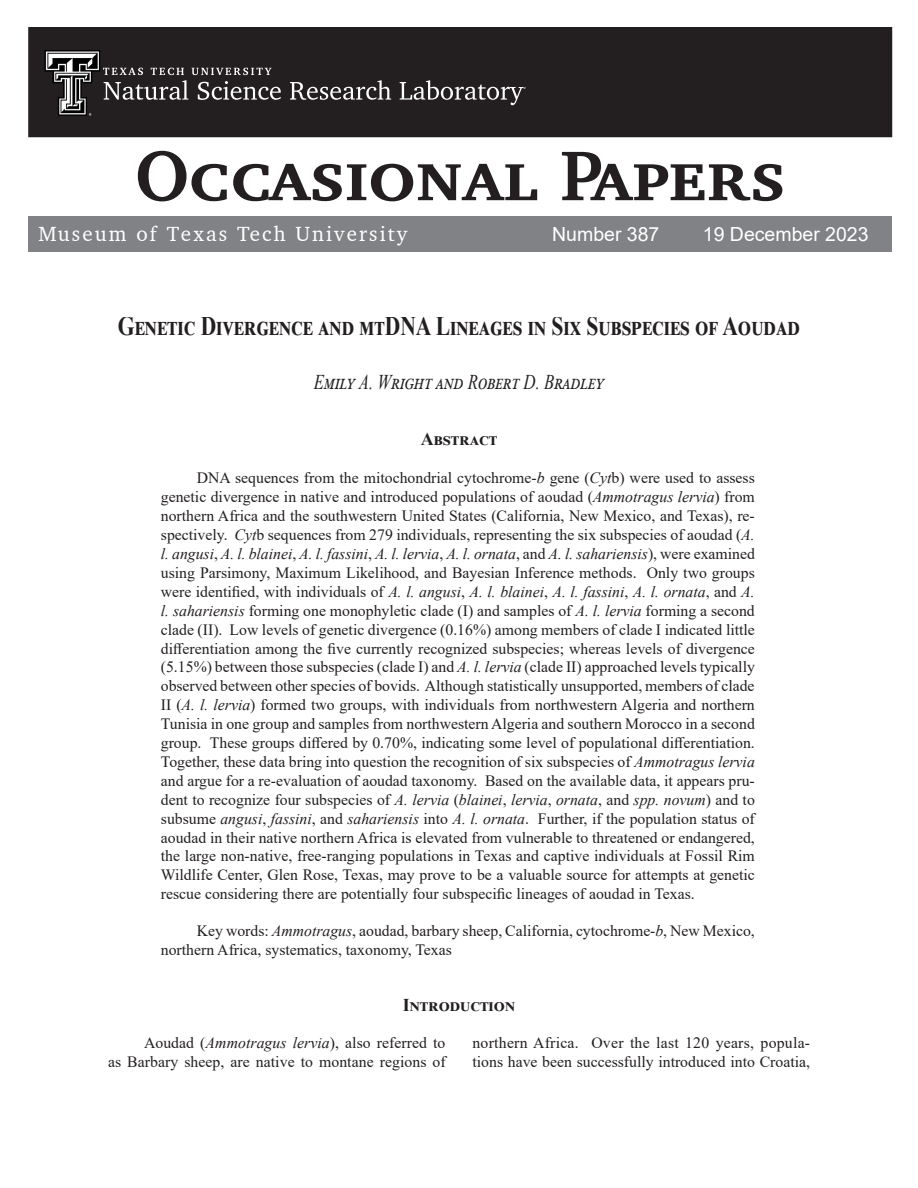
<style>
.page{position:relative;width:918px;height:1188px;background:#fff}
.page>*{position:absolute;margin:0;border:0;box-sizing:border-box;transform-origin:0 0}
.t1{font:700 72px "Charter BT Pro";color:#231f20}
.t2{font:700 27px "Times New Roman";letter-spacing:.01em;color:#231f20;scale:.8 1}
.AUTHORS{font:italic 21px "Times New Roman";letter-spacing:.015em;color:#231f20;scale:.8 1}
.t3{font:21px "Charter BT Pro";letter-spacing:.1em;color:#fff}
.t4{font:19.5px "Arial";color:#fff}
.SECTION_TITLE{font:700 18px "Times New Roman";color:#231f20}
.Body_text{font:15.75px/18.9px "Times New Roman";color:#231f20}
.s1{font-style:italic}
</style>
<div class="page">
<div style="left:28px;top:216px;width:864px;height:36px;background:#808285"></div>
<div style="left:29px;top:28px;width:862px;height:108px;background:#231f20"></div>
<div style="left:28px;top:27px;width:864px;height:110px;border:2px solid #231f20"></div>
<svg style="left:103px;top:68px;width:178px;height:32px"></svg>
<svg style="left:290px;top:80px;width:101px;height:20px"></svg>
<svg style="left:400px;top:80px;width:125px;height:25px"></svg>
<img style="left:44px;top:50px;width:56px;height:66px">
<p class="t1" style="left:135px;top:129px;width:652px">Occasional Papers</p>
<p class="t3" style="left:38px;top:220px;width:370px">Museum of Texas Tech University</p>
<p class="t4" style="left:552px;top:221px;width:109px">Number 387</p>
<p class="t4" style="left:703px;top:221px;width:167px">19 December 2023</p>
<p class="t2" style="left:118px;top:306px;width:854px">Genetic Divergence and mtDNA Lineages in Six Subspecies of Aoudad</p>
<p class="AUTHORS" style="left:314px;top:368px;width:363px">Emily A. Wright and Robert D. Bradley</p>
<p class="SECTION_TITLE" style="left:421px;top:426px;width:78px">Abstract</p>
<p class="Body_text" style="left:161px;top:468px;width:596px;text-align:justify;text-indent:36px">DNA sequences from the mitochondrial cytochrome-<span class="s1">b</span> gene (<span class="s1">Cyt</span>b) were used to assess genetic divergence in native and introduced populations of aoudad (<span class="s1">Ammotragus lervia</span>) from northern Africa and the southwestern United States (California, New Mexico, and Texas), re&shy;spectively. <span class="s1">Cyt</span>b sequences from 279 individuals, representing the six subspecies of aoudad (<span class="s1">A. l. angusi</span>, <span class="s1">A. l. blainei</span>, <span class="s1">A. l. fassini</span>, <span class="s1">A. l. lervia</span>, <span class="s1">A. l. ornata</span>, and <span class="s1">A. l. sahariensis</span>), were examined using Parsimony, Maximum Likelihood, and Bayesian Inference methods. Only two groups were identified, with individuals of <span class="s1">A. l. angusi</span>, <span class="s1">A. l. blainei</span>, <span class="s1">A. l. fassini</span>, <span class="s1">A. l. ornata</span>, and <span class="s1">A. l. sahariensis</span> forming one monophyletic clade (I) and samples of <span class="s1">A. l. lervia</span> forming a second clade (II). Low levels of genetic divergence (0.16%) among members of clade I indicated little differentiation among the five currently recognized subspecies; whereas levels of divergence (5.15%) between those subspecies (clade I) and <span class="s1">A. l. lervia</span> (clade II) approached levels typically observed between other species of bovids. Although statistically unsupported, members of clade II (<span class="s1">A. l. lervia</span>) formed two groups, with individuals from northwestern Algeria and northern Tunisia in one group and samples from northwestern Algeria and southern Morocco in a second group. These groups differed by 0.70%, indicating some level of populational differentiation.<br>Together, these data bring into question the recognition of six subspecies of <span class="s1">Ammotragus lervia </span>and argue for a re-evaluation of aoudad taxonomy. Based on the available data, it appears pru&shy;dent to recognize four subspecies of <span class="s1">A. lervia</span> (<span class="s1">blainei</span>, <span class="s1">lervia</span>, <span class="s1">ornata</span>, and <span class="s1">spp. novum</span>) and to subsume <span class="s1">angusi</span>, <span class="s1">fassini</span>, and <span class="s1">sahariensis</span> into <span class="s1">A. l. ornata</span>. Further, if the population status of aoudad in their native northern Africa is elevated from vulnerable to threatened or endangered, the large non-native, free-ranging populations in Texas and captive individuals at Fossil Rim Wildlife Center, Glen Rose, Texas, may prove to be a valuable source for attempts at genetic rescue considering there are potentially four subspecific lineages of aoudad in Texas.</p>
<p class="Body_text" style="left:161px;top:921px;width:596px;text-indent:36px">Key words: <span class="s1">Ammotragus</span>, aoudad, barbary sheep, California, cytochrome-<span class="s1">b</span>, New Mexico, northern Africa, systematics, taxonomy, Texas</p>
<p class="SECTION_TITLE" style="left:403px;top:992px;width:114px">Introduction</p>
<p class="Body_text" style="left:108px;top:1033px;width:339px;text-align:right">Aoudad (<span class="s1">Ammotragus lervia</span>), also referred to<br>as Barbary sheep, are native to montane regions of</p>
<p class="Body_text" style="left:472px;top:1032px;width:339px">northern Africa. Over the last 120 years, popula&shy;tions have been successfully introduced into Croatia,</p>
</div>
